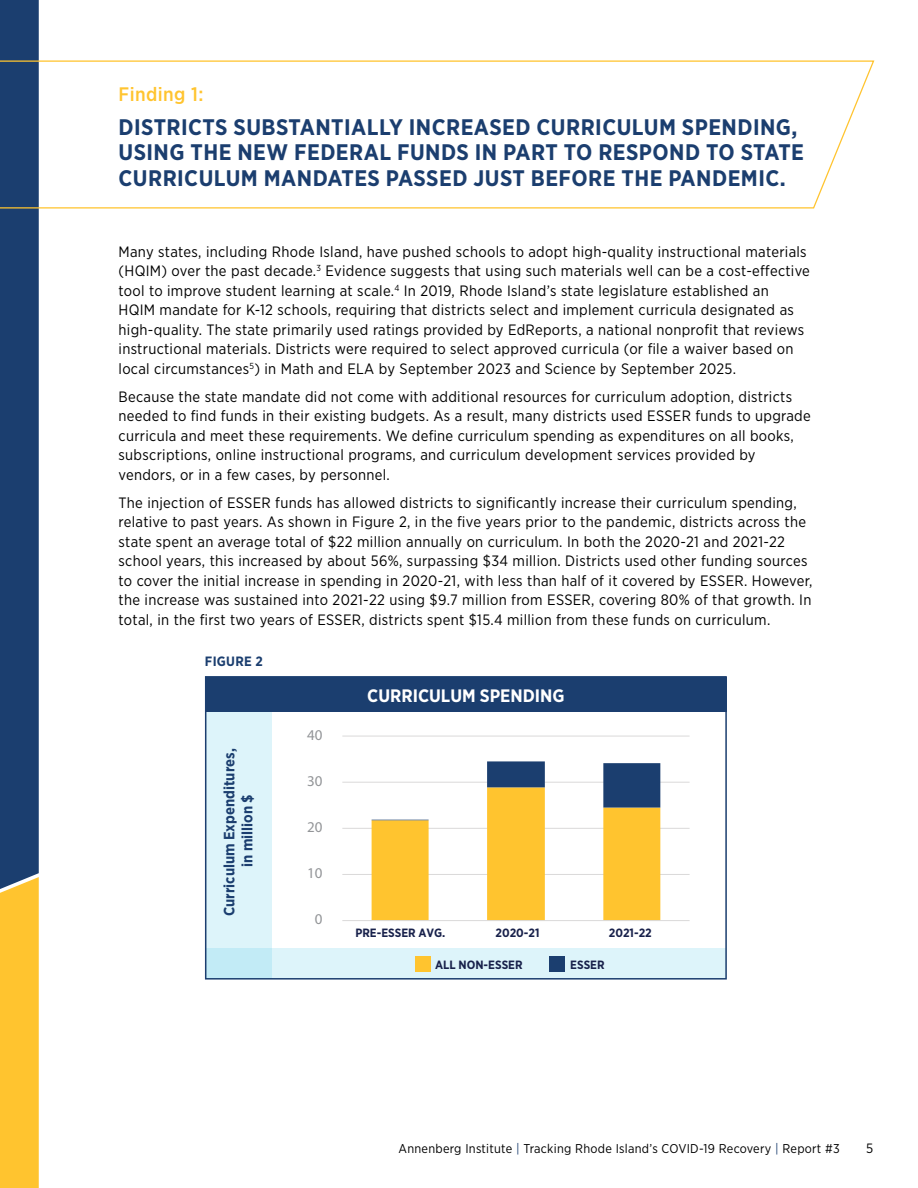
<style>
.page{position:relative;width:918px;height:1188px;background:#fff}
.page>*{position:absolute;margin:0;border:0;box-sizing:border-box;transform-origin:0 0}
.t1{font:700 22.5px/25.5px "Gotham Narrow";letter-spacing:.02em;color:#1b3e6f}
.t2{font:500 19.5px "Gotham Narrow";letter-spacing:.02em;color:#ffc42f}
.t3{font:700 18px "Gotham Narrow";color:#fff}
.t4{font:15px/19.5px "Gotham Narrow";letter-spacing:.02em;color:#000}
.t5{font:700 15px/18px "Gotham Narrow";color:#1b3e6f;text-align:center}
.t6{font:15px "Myriad Pro";color:#939598}
.t7{font:700 13.5px "Gotham Narrow";letter-spacing:.02em;color:#1b3e6f}
.t8{font:13.5px "Gotham Narrow";color:#000}
.t9{font:12.75px "Gotham Narrow";letter-spacing:.02em;color:#000}
.t10{font:700 12px "Gotham Narrow";color:#18214b}
.s1{color:#1b3e6f}
</style>
<div class="page">
<svg style="left:0;top:0;width:39px;height:1188px;background:#5f665d"></svg>
<svg style="left:0;top:60px;width:875px;height:149px"></svg>
<div style="left:207px;top:681px;width:65px;height:298px;background:#ddf4fa"></div>
<svg style="left:208px;top:949px;width:516px;height:28px;background:#d9f2f8"></svg>
<div style="left:205px;top:678px;width:522px;height:34px;background:#1b3e6f"></div>
<div style="left:205px;top:676px;width:522px;height:304px;border:2px solid #1b3e6f"></div>
<hr style="left:342px;top:874px;width:348px;height:1px;background:#dad9d9">
<hr style="left:342px;top:828px;width:348px;height:1px;background:#dad9d9">
<hr style="left:342px;top:782px;width:348px;height:1px;background:#dad9d9">
<hr style="left:342px;top:736px;width:348px;height:1px;background:#dad9d9">
<svg style="left:372px;top:761px;width:288px;height:159px"></svg>
<hr style="left:342px;top:920px;width:348px;height:1px;background:#dad9d9">
<div style="left:415px;top:956px;width:16px;height:15px;background:#ffc42f"></div>
<div style="left:549px;top:956px;width:15px;height:15px;background:#1b3e6f"></div>
<h2 class="t2" style="left:119px;top:81px;width:86px">Finding 1:</h2>
<h1 class="t1" style="left:119px;top:114px;width:687px">DISTRICTS SUBSTANTIALLY INCREASED CURRICULUM SPENDING,<br>USING THE NEW FEDERAL FUNDS IN PART TO RESPOND TO STATE<br>CURRICULUM MANDATES PASSED JUST BEFORE THE PANDEMIC.</h1>
<p class="t4" style="left:119px;top:241px;width:693px">Many states, including Rhode Island, have pushed schools to adopt high-quality instructional materials (HQIM) over the past decade.<sup>3</sup> Evidence suggests that using such materials well can be a cost-effective tool to improve student learning at scale.<sup>4</sup> In 2019, Rhode Island’s state legislature established an<br>HQIM mandate for K-12 schools, requiring that districts select and implement curricula designated as high-quality. The state primarily used ratings provided by EdReports, a national nonprofit that reviews instructional materials. Districts were required to select approved curricula (or file a waiver based on local circumstances<sup>5</sup>) in Math and ELA by September 2023 and Science by September 2025.</p>
<p class="t4" style="left:119px;top:386px;width:694px">Because the state mandate did not come with additional resources for curriculum adoption, districts needed to find funds in their existing budgets. As a result, many districts used ESSER funds to upgrade curricula and meet these requirements. We define curriculum spending as expenditures on all books, subscriptions, online instructional programs, and curriculum development services provided by vendors, or in a few cases, by personnel.</p>
<p class="t4" style="left:119px;top:493px;width:696px">The injection of ESSER funds has allowed districts to significantly increase their curriculum spending, relative to past years. As shown in Figure 2, in the five years prior to the pandemic, districts across the state spent an average total of $22 million annually on curriculum. In both the 2020-21 and 2021-22 school years, this increased by about 56%, surpassing $34 million. Districts used other funding sources to cover the initial increase in spending in 2020-21, with less than half of it covered by ESSER. However, the increase was sustained into 2021-22 using $9.7 million from ESSER, covering 80% of that growth. In total, in the first two years of ESSER, districts spent $15.4 million from these funds on curriculum.</p>
<p class="t7" style="left:205px;top:652px;width:59px">FIGURE 2</p>
<p class="t3" style="left:367px;top:684px;width:199px">CURRICULUM SPENDING</p>
<p class="t5" style="left:220px;top:916px;width:169px;rotate:-90deg">Curriculum Expenditures, in million $</p>
<p class="t6" style="left:307px;top:725px;width:17px">40</p>
<p class="t6" style="left:307px;top:771px;width:17px">30</p>
<p class="t6" style="left:307px;top:818px;width:17px">20</p>
<p class="t6" style="left:307px;top:864px;width:17px">10</p>
<p class="t6" style="left:315px;top:910px;width:9px">0</p>
<p class="t10" style="left:355px;top:925px;width:92px">PRE-ESSER AVG.</p>
<p class="t10" style="left:496px;top:925px;width:45px">2020-21</p>
<p class="t10" style="left:609px;top:925px;width:44px">2021-22</p>
<p class="t10" style="left:435px;top:957px;width:89px">ALL NON-ESSER</p>
<p class="t10" style="left:570px;top:957px;width:36px">ESSER</p>
<p class="t9" style="left:399px;top:1140px;width:443px">Annenberg Institute <span class="s1">|</span> Tracking Rhode Island’s COVID-19 Recovery <span class="s1">|</span> Report #3</p>
<p class="t8" style="left:866px;top:1140px;width:9px">5</p>
</div>
